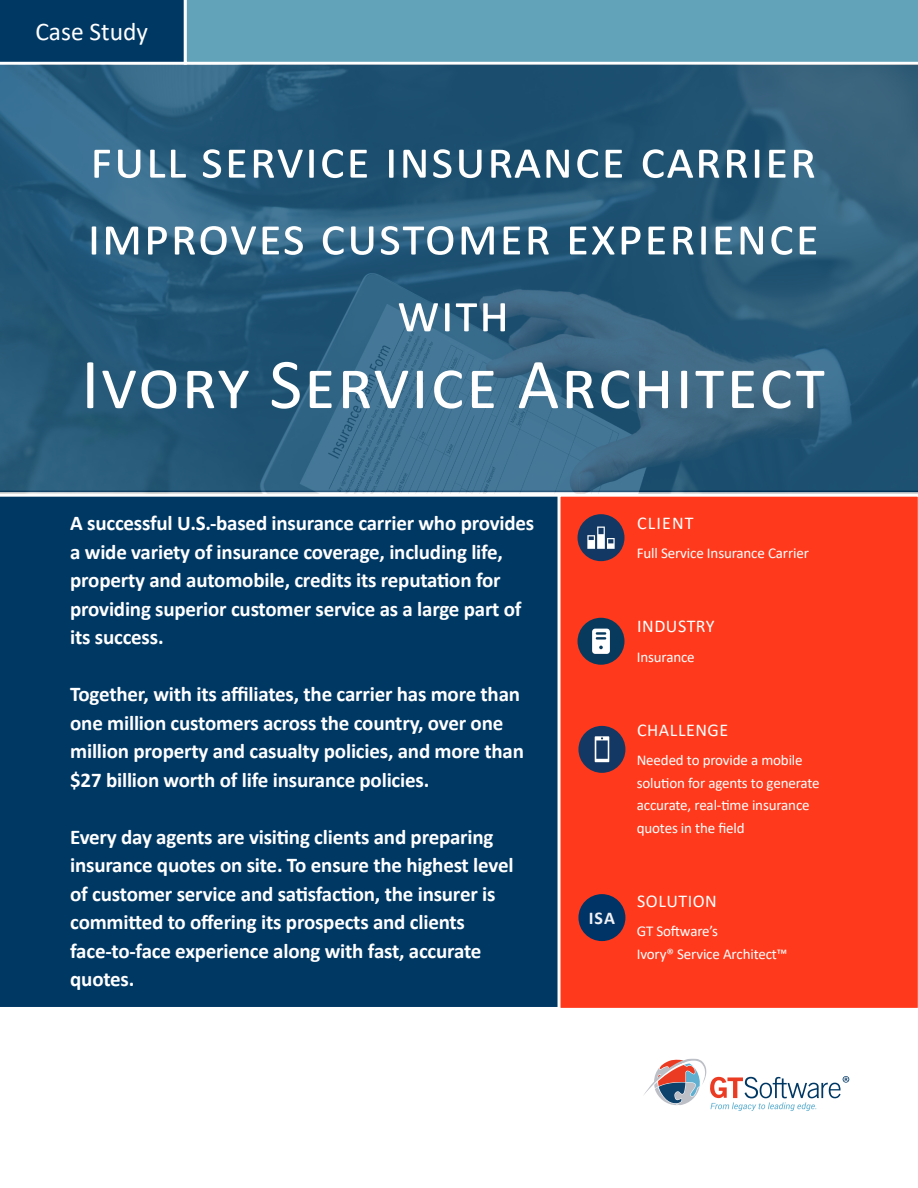
<style>
.page{position:relative;width:918px;height:1188px;background:#fff}
.page>*{position:absolute;margin:0;border:0;box-sizing:border-box;transform-origin:0 0}
.t1{font:72px "Calibri";letter-spacing:.025em;color:#fff}
.t2{font:54px/76.8px "Calibri";letter-spacing:.025em;color:#fff;text-align:center}
.t3{font:25.5px "Calibri";color:#fff}
.t4{font:700 21px/28.5px "Calibri";letter-spacing:-.01em;color:#fff}
.Subhead{font:18px "Calibri";letter-spacing:.03em;color:#fff}
.t5{font:700 18px "Calibri";color:#f1f2f5}
.Subhead-2{font:15px "Calibri";letter-spacing:-.01em;color:#fff}
</style>
<div class="page">
<div style="left:0;top:497px;width:558px;height:510px;background:#003864"></div>
<svg style="left:644px;top:1059px;width:205px;height:52px"></svg>
<div style="left:560px;top:496px;width:358px;height:512px;background:#ff3a1c"></div>
<div style="left:0;top:0;width:184px;height:65px;background:#003864"></div>
<div style="left:184px;top:0;width:734px;height:65px;background:#63a3b9"></div>
<div style="left:578px;top:514px;width:47px;height:47px;background:#133863;border-radius:50%"></div>
<svg style="left:587px;top:527px;width:28px;height:22px"></svg>
<div style="left:578px;top:726px;width:47px;height:47px;background:#133863;border-radius:50%"></div>
<svg style="left:595px;top:736px;width:14px;height:26px"></svg>
<div style="left:578px;top:894px;width:47px;height:47px;background:#036;border-radius:50%"></div>
<div style="left:578px;top:618px;width:47px;height:47px;background:#083a5e;border-radius:50%"></div>
<svg style="left:592px;top:629px;width:18px;height:25px"></svg>
<img style="left:0;top:65px;width:918px;height:429px">
<p class="t3" style="left:35px;top:14px;width:114px">Case Study</p>
<p class="t2" style="left:87px;top:120px;width:733px">full service insurance carrier improves customer experience with</p>
<p class="t1" style="left:81px;top:334px;width:746px">Ivory Service Architect</p>
<p class="t4" style="left:70px;top:509px;width:466px">A successful U.S.-based insurance carrier who provides a wide variety of insurance coverage, including life, property and automobile, credits its reputation for providing superior customer service as a large part of its success.</p>
<p class="t4" style="left:70px;top:680px;width:455px">Together, with its affiliates, the carrier has more than one million customers across the country, over one million property and casualty policies, and more than $27 billion worth of life insurance policies.</p>
<p class="t4" style="left:70px;top:822px;width:445px">Every day agents are visiting clients and preparing insurance quotes on site. To ensure the highest level of customer service and satisfaction, the insurer is committed to offering its prospects and clients</p>
<p class="t4" style="left:70px;top:936px;width:413px">face-to-face experience along with fast, accurate quotes.</p>
<p class="Subhead" style="left:637px;top:510px;width:58px">CLIENT</p>
<p class="Subhead-2" style="left:637px;top:543px;width:174px">Full Service Insurance Carrier</p>
<p class="Subhead" style="left:637px;top:614px;width:79px">INDUSTRY</p>
<p class="Subhead-2" style="left:637px;top:646px;width:59px">Insurance</p>
<p class="Subhead" style="left:637px;top:717px;width:93px">CHALLENGE</p>
<p class="Subhead-2" style="left:637px;top:750px;width:167px">Needed to provide a mobile</p>
<p class="Subhead-2" style="left:637px;top:772px;width:184px">solution for agents to generate</p>
<p class="Subhead-2" style="left:637px;top:795px;width:174px">accurate, real-time insurance</p>
<p class="Subhead-2" style="left:637px;top:817px;width:109px">quotes in the field</p>
<p class="t5" style="left:589px;top:905px;width:28px">ISA</p>
<p class="Subhead" style="left:637px;top:888px;width:81px">SOLUTION</p>
<p class="Subhead-2" style="left:637px;top:921px;width:83px">GT Software’s</p>
<p class="Subhead-2" style="left:637px;top:943px;width:152px">Ivory® Service Architect™</p>
</div>
